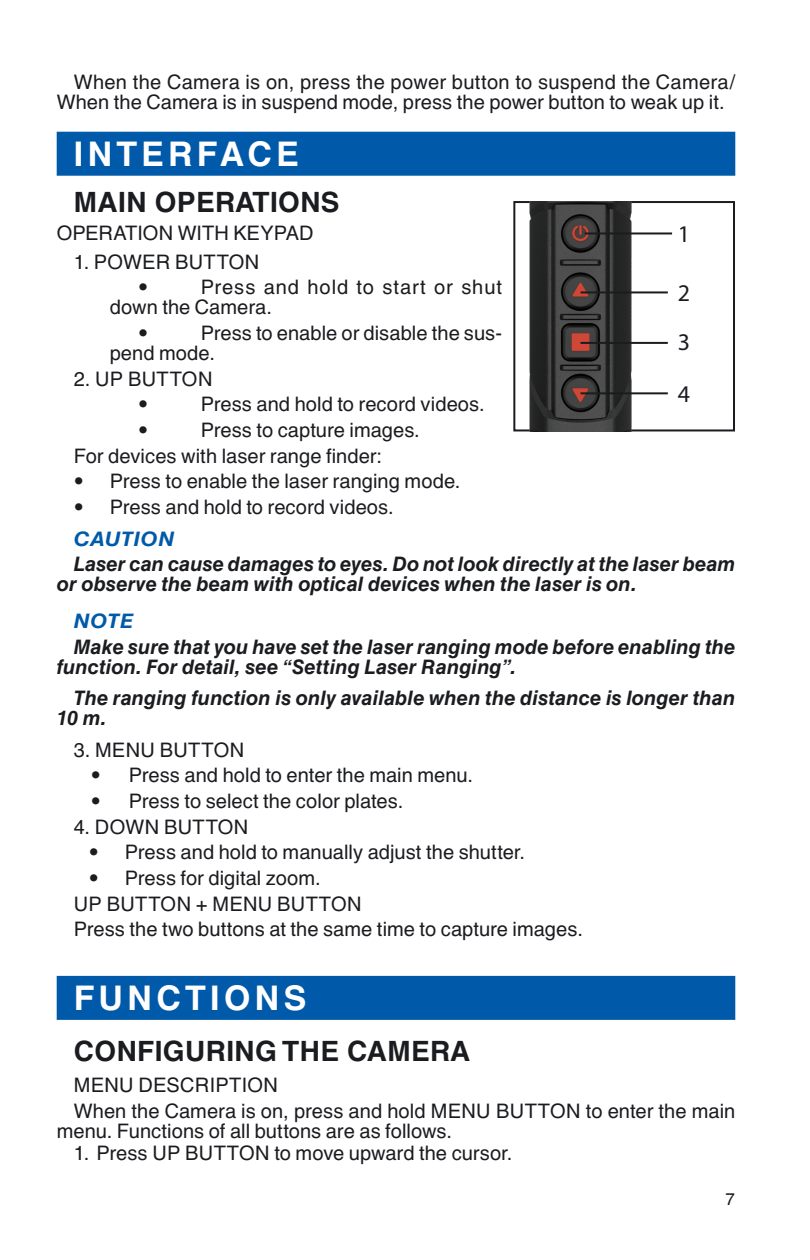
<style>
.page{position:relative;width:810px;height:1260px;background:#fff}
.page>*{position:absolute;margin:0;border:0;box-sizing:border-box;transform-origin:0 0}
.t1{font:700 34px "Helvetica C";letter-spacing:.125em;color:#fff}
.Subtitle{font:700 28px "Helvetica C";letter-spacing:.015em;color:#1b1c20}
.t2{font:24px "Myriad Pro";color:#1b1c20}
.Text{font:20px/20px "Helvetica C";letter-spacing:.005em;color:#1b1c20}
.Note_text{font:italic 700 20px/20px "Helvetica C";letter-spacing:.005em;color:#1b1c20}
.Text-2{font:20px/20px "Helvetica C";letter-spacing:.045em;color:#1b1c20}
.Note_title{font:italic 700 20px "Helvetica C";letter-spacing:.02em;color:#005aa9;scale:1.1 1}
.t3{font:17px "Helvetica C";color:#1b1c20}
</style>
<div class="page">
<div style="left:57px;top:132px;width:678px;height:44px;background:#005aa9"></div>
<div style="left:57px;top:976px;width:678px;height:44px;background:#005aa9"></div>
<div style="left:513px;top:201px;width:222px;height:230px;border:2px solid #1b1c20"></div>
<img style="left:522px;top:201px;width:125px;height:230px">
<hr style="left:585px;top:232px;width:87px;height:2px;background:#1b1c20">
<hr style="left:581px;top:291px;width:87px;height:2px;background:#1b1c20">
<hr style="left:581px;top:342px;width:87px;height:2px;background:#1b1c20">
<hr style="left:581px;top:392px;width:87px;height:2px;background:#1b1c20">
<p class="Text" style="left:57px;top:72px;width:680px;text-indent:17px">When the Camera is on, press the power button to suspend the Camera/<br>When the Camera is in suspend mode, press the power button to weak up it.</p>
<p class="t1" style="left:74px;top:134px;width:226px">INTERFACE</p>
<p class="Subtitle" style="left:74px;top:186px;width:267px">MAIN OPERATIONS</p>
<p class="Text" style="left:57px;top:223px;width:259px">OPERATION WITH KEYPAD</p>
<p class="Text" style="left:74px;top:252px;width:187px">1. POWER BUTTON</p>
<p class="Text" style="left:138px;top:278px;width:11px">•</p>
<p class="t2" style="left:678px;top:219px;width:14px">1</p>
<p class="Text-2" style="left:110px;top:278px;width:394px;text-indent:91px">Press and hold to start or shut down the Camera.</p>
<p class="Text" style="left:138px;top:323px;width:11px">•</p>
<p class="t2" style="left:678px;top:278px;width:14px">2</p>
<p class="Text" style="left:110px;top:323px;width:394px;text-indent:91px">Press to enable or disable the sus&shy;pend mode.</p>
<p class="Text" style="left:74px;top:369px;width:140px">2. UP BUTTON</p>
<p class="Text" style="left:138px;top:395px;width:11px">•</p>
<p class="Text" style="left:201px;top:395px;width:282px">Press and hold to record videos.</p>
<p class="Text" style="left:138px;top:420px;width:11px">•</p>
<p class="Text" style="left:201px;top:420px;width:217px">Press to capture images.</p>
<p class="Text" style="left:74px;top:446px;width:310px">For devices with laser range finder:</p>
<p class="Text" style="left:74px;top:472px;width:385px">• Press to enable the laser ranging mode.</p>
<p class="Text" style="left:74px;top:497px;width:318px">• Press and hold to record videos.</p>
<p class="Note_title" style="left:74px;top:527px;width:93px">CAUTION</p>
<p class="Note_text" style="left:57px;top:554px;width:680px;text-indent:17px">Laser can cause damages to eyes. Do not look directly at the laser beam or observe the beam with optical devices when the laser is on.</p>
<p class="Note_title" style="left:74px;top:610px;width:56px">NOTE</p>
<p class="Note_text" style="left:57px;top:637px;width:680px;text-indent:17px">Make sure that you have set the laser ranging mode before enabling the function. For detail, see “Setting Laser Ranging”.</p>
<p class="Note_text" style="left:57px;top:688px;width:680px;text-indent:17px">The ranging function is only available when the distance is longer than<br>10 m.</p>
<p class="Text" style="left:74px;top:740px;width:172px">3. MENU BUTTON</p>
<p class="Text" style="left:91px;top:765px;width:380px">• Press and hold to enter the main menu.</p>
<p class="Text" style="left:91px;top:791px;width:311px">• Press to select the color plates.</p>
<p class="Text" style="left:74px;top:817px;width:176px">4. DOWN BUTTON</p>
<p class="Text" style="left:89px;top:842px;width:434px">• Press and hold to manually adjust the shutter.</p>
<p class="Text" style="left:89px;top:868px;width:230px">• Press for digital zoom.</p>
<p class="Text" style="left:74px;top:894px;width:289px">UP BUTTON + MENU BUTTON</p>
<p class="Text" style="left:74px;top:919px;width:507px">Press the two buttons at the same time to capture images.</p>
<p class="t2" style="left:678px;top:327px;width:14px">3</p>
<p class="t2" style="left:678px;top:379px;width:14px">4</p>
<p class="t1" style="left:74px;top:978px;width:234px">FUNCTIONS</p>
<p class="Subtitle" style="left:74px;top:1035px;width:398px">CONFIGURING THE CAMERA</p>
<p class="Text" style="left:74px;top:1075px;width:206px">MENU DESCRIPTION</p>
<p class="Text" style="left:57px;top:1101px;width:680px;text-indent:17px">When the Camera is on, press and hold MENU BUTTON to enter the main menu. Functions of all buttons are as follows.</p>
<p class="Text" style="left:74px;top:1143px;width:437px">1. Press UP BUTTON to move upward the cursor.</p>
<p class="t3" style="left:726px;top:1190px;width:11px">7</p>
</div>
